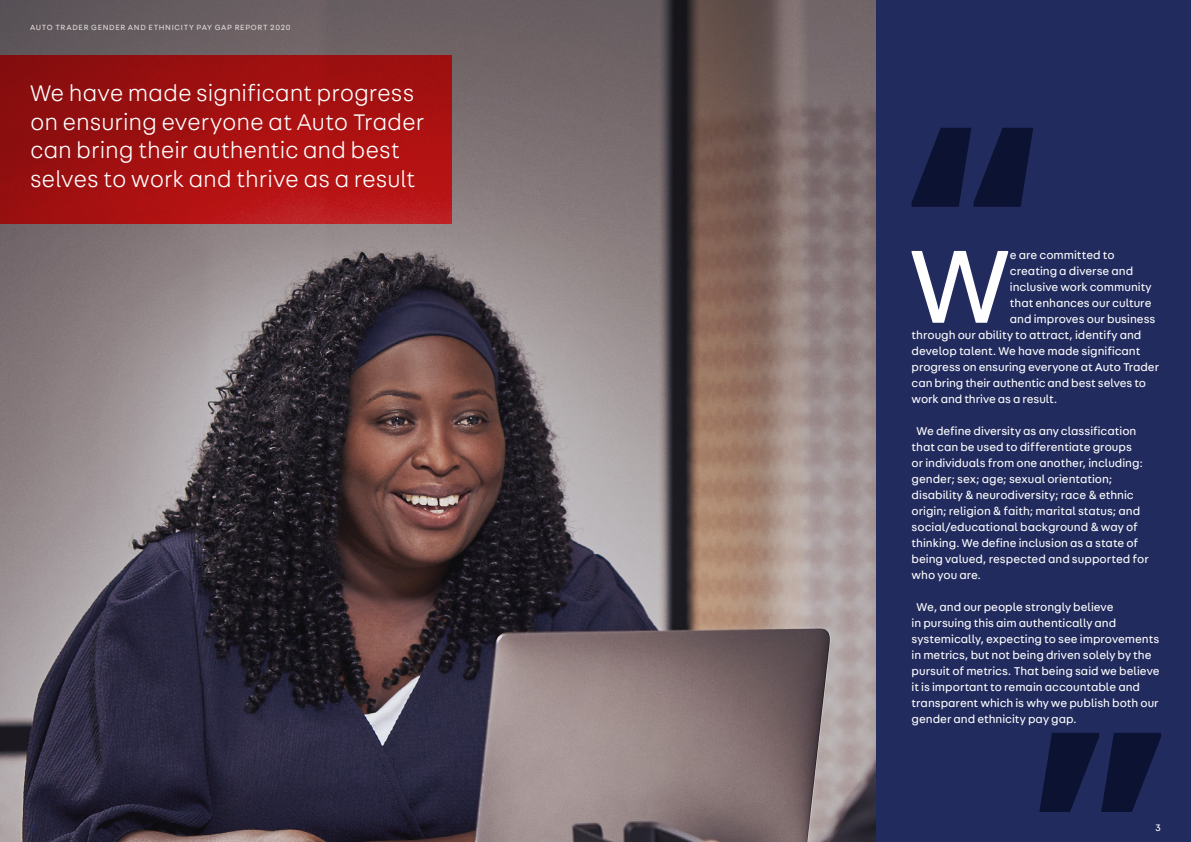
<style>
.page{position:relative;width:1191px;height:842px;background:#fff}
.page>*{position:absolute;margin:0;border:0;box-sizing:border-box;transform-origin:0 0}
.AT_Basic{font:110.5px "AT Fabriga";color:#fff}
.AT_Basic-2{font:300 24px/28.8px "AT Fabriga";letter-spacing:-.005em;color:#fff}
.AT_Basic-3{font:12px/16px "AT Fabriga";color:#fff}
.t1{font:10px "AT Fabriga";color:#222b5e}
.t2{font:10px "AT Fabriga";color:#fff}
.AT_Basic-4{font:8px "AT Fabriga";letter-spacing:.085em;color:#e0dbd9}
</style>
<div class="page">
<div style="left:875px;top:0;width:316px;height:842px;background:#222b5e"></div>
<img style="left:0;top:0;width:875px;height:842px">
<svg style="left:911px;top:128px;width:122px;height:79px"></svg>
<svg style="left:1039px;top:733px;width:122px;height:79px"></svg>
<svg style="left:0;top:56px;width:451px;height:168px;background:#a41111"></svg>
<p class="AT_Basic-4" style="left:30px;top:22px;width:262px">AUTO TRADER GENDER AND ETHNICITY PAY GAP REPORT 2020</p>
<p class="AT_Basic-2" style="left:30px;top:78px;width:396px">We have made significant progress on ensuring everyone at Auto Trader can bring their authentic and best selves to work and thrive as a result</p>
<p class="t1" style="left:30px;top:821px;width:7px">2</p>
<p class="AT_Basic" style="left:910px;top:215px;width:102px">W</p>
<p class="AT_Basic-3" style="left:1010px;top:246px;width:106px">e are committed to</p>
<p class="AT_Basic-3" style="left:1010px;top:262px;width:125px">creating a diverse and</p>
<p class="AT_Basic-3" style="left:1010px;top:278px;width:143px">inclusive work community</p>
<p class="AT_Basic-3" style="left:1010px;top:294px;width:143px">that enhances our culture</p>
<p class="AT_Basic-3" style="left:1010px;top:310px;width:147px">and improves our business</p>
<p class="AT_Basic-3" style="left:911px;top:326px;width:231px">through our ability to attract, identify and</p>
<p class="AT_Basic-3" style="left:911px;top:342px;width:230px">develop talent. We have made significant</p>
<p class="AT_Basic-3" style="left:911px;top:358px;width:249px">progress on ensuring everyone at Auto Trader</p>
<p class="AT_Basic-3" style="left:911px;top:374px;width:236px">can bring their authentic and best selves to</p>
<p class="AT_Basic-3" style="left:911px;top:390px;width:147px">work and thrive as a result.</p>
<p class="AT_Basic-3" style="left:911px;top:422px;width:239px;text-indent:5px">We define diversity as any classification that can be used to differentiate groups<br>or individuals from one another, including: gender; sex; age; sexual orientation; disability &amp; neurodiversity; race &amp; ethnic origin; religion &amp; faith; marital status; and social/educational background &amp; way of thinking. We define inclusion as a state of being valued, respected and supported for who you are.</p>
<p class="AT_Basic-3" style="left:911px;top:598px;width:249px;text-indent:5px">We, and our people strongly believe<br>in pursuing this aim authentically and systemically, expecting to see improvements in metrics, but not being driven solely by the pursuit of metrics. That being said we believe it is important to remain accountable and transparent which is why we publish both our gender and ethnicity pay gap.</p>
<p class="t2" style="left:1155px;top:821px;width:7px">3</p>
</div>
